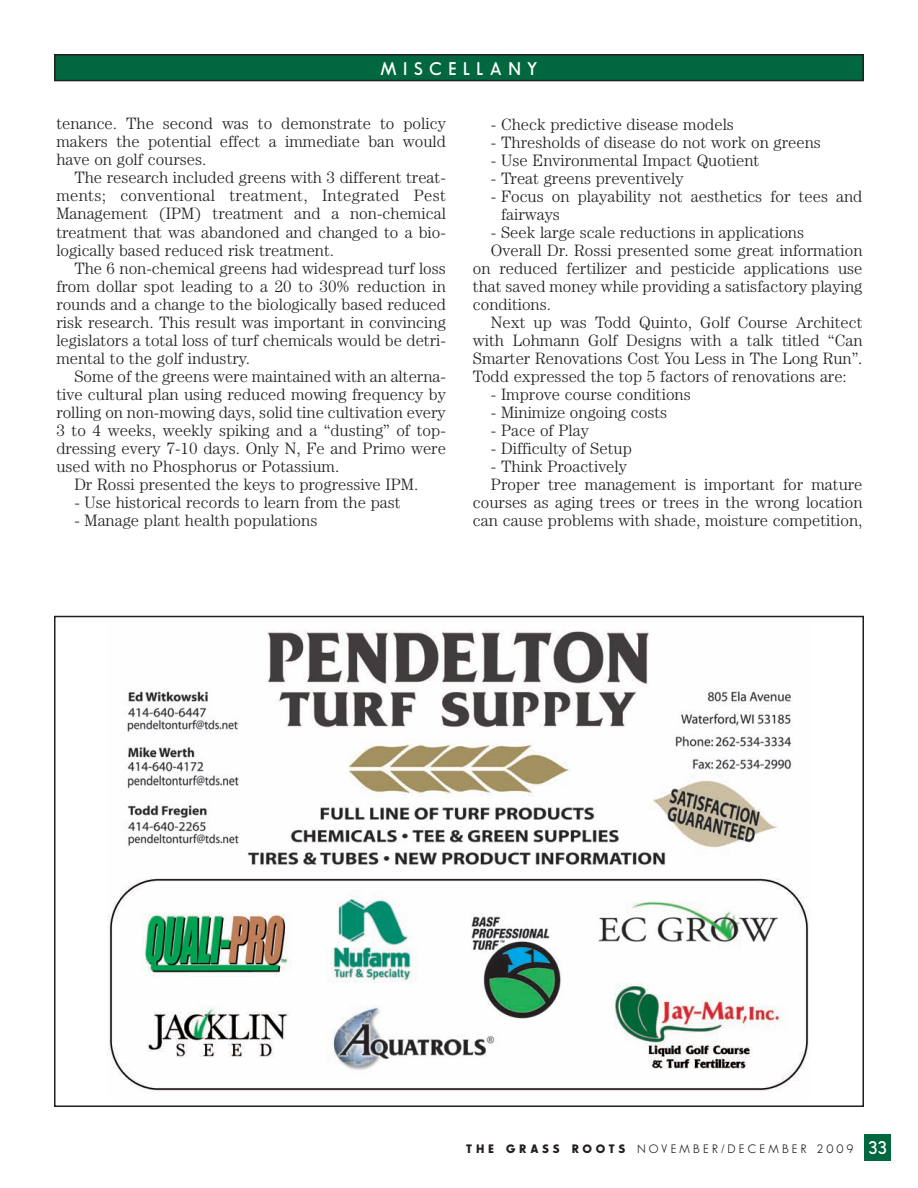
<style>
.page{position:relative;width:918px;height:1188px;background:#fff}
.page>*{position:absolute;margin:0;border:0;box-sizing:border-box;transform-origin:0 0}
.t1{font:600 18px "Sans Serif FLF";letter-spacing:.355em;color:#fff}
.t2{font:300 16.5px/18px "Century";color:#231f20;text-align:justify}
.t3{font:12px "Sans Serif FLF";letter-spacing:.26em;color:#231f20}
.s1{font-weight:700}
.s2{font-weight:600;font-size:18px;color:#fff}
</style>
<div class="page">
<div style="left:55px;top:55px;width:808px;height:26px;background:#00673e"></div>
<div style="left:54px;top:54px;width:810px;height:27px;border:2px solid #231f20"></div>
<div style="left:864px;top:1134px;width:27px;height:27px;background:#00673e"></div>
<img style="left:107px;top:630px;width:703px;height:461px">
<p class="t1" style="left:381px;top:58px;width:158px">MISCELLANY</p>
<p class="t2" style="left:56px;top:116px;width:391px">tenance. The second was to demonstrate to policy makers the potential effect a immediate ban would have on golf courses.</p>
<p class="t2" style="left:56px;top:170px;width:391px;text-indent:18px">The research included greens with 3 different treat&shy;ments; conventional treatment, Integrated Pest Management (IPM) treatment and a non-chemical treatment that was abandoned and changed to a bio&shy;logically based reduced risk treatment.</p>
<p class="t2" style="left:56px;top:260px;width:391px;text-indent:18px">The 6 non-chemical greens had widespread turf loss from dollar spot leading to a 20 to 30% reduction in rounds and a change to the biologically based reduced risk research. This result was important in convincing legislators a total loss of turf chemicals would be detri&shy;mental to the golf industry.</p>
<p class="t2" style="left:74px;top:368px;width:373px">Some of the greens were maintained with an alterna-</p>
<p class="t2" style="left:56px;top:386px;width:391px">tive cultural plan using reduced mowing frequency by</p>
<p class="t2" style="left:56px;top:404px;width:391px">rolling on non-mowing days, solid tine cultivation every</p>
<p class="t2" style="left:56px;top:422px;width:391px">3 to 4 weeks, weekly spiking and a “dusting” of top-</p>
<p class="t2" style="left:56px;top:440px;width:391px">dressing every 7-10 days. Only N, Fe and Primo were</p>
<p class="t2" style="left:56px;top:458px;width:284px">used with no Phosphorus or Potassium.</p>
<p class="t2" style="left:74px;top:476px;width:345px">Dr Rossi presented the keys to progressive IPM.</p>
<p class="t2" style="left:74px;top:494px;width:328px">- Use historical records to learn from the past</p>
<p class="t2" style="left:74px;top:512px;width:245px">- Manage plant health populations</p>
<p class="t2" style="left:491px;top:116px;width:245px">- Check predictive disease models</p>
<p class="t2" style="left:491px;top:134px;width:331px">- Thresholds of disease do not work on greens</p>
<p class="t2" style="left:491px;top:152px;width:270px">- Use Environmental Impact Quotient</p>
<p class="t2" style="left:491px;top:170px;width:194px">- Treat greens preventively</p>
<p class="t2" style="left:501px;top:188px;width:363px;text-indent:-10px">- Focus on playability not aesthetics for tees and fairways</p>
<p class="t2" style="left:491px;top:224px;width:315px">- Seek large scale reductions in applications</p>
<p class="t2" style="left:491px;top:242px;width:373px">Overall Dr. Rossi presented some great information</p>
<p class="t2" style="left:473px;top:260px;width:391px">on reduced fertilizer and pesticide applications use</p>
<p class="t2" style="left:473px;top:278px;width:391px">that saved money while providing a satisfactory playing</p>
<p class="t2" style="left:473px;top:296px;width:80px">conditions.</p>
<p class="t2" style="left:491px;top:314px;width:373px">Next up was Todd Quinto, Golf Course Architect</p>
<p class="t2" style="left:473px;top:332px;width:391px">with Lohmann Golf Designs with a talk titled “Can</p>
<p class="t2" style="left:473px;top:350px;width:391px">Smarter Renovations Cost You Less in The Long Run”.</p>
<p class="t2" style="left:473px;top:368px;width:376px">Todd expressed the top 5 factors of renovations are:</p>
<p class="t2" style="left:491px;top:386px;width:201px">- Improve course conditions</p>
<p class="t2" style="left:491px;top:404px;width:178px">- Minimize ongoing costs</p>
<p class="t2" style="left:491px;top:422px;width:100px">- Pace of Play</p>
<p class="t2" style="left:491px;top:440px;width:142px">- Difficulty of Setup</p>
<p class="t2" style="left:491px;top:458px;width:138px">- Think Proactively</p>
<p class="t2" style="left:491px;top:476px;width:373px">Proper tree management is important for mature</p>
<p class="t2" style="left:473px;top:494px;width:391px">courses as aging trees or trees in the wrong location</p>
<p class="t2" style="left:473px;top:512px;width:391px">can cause problems with shade, moisture competition,</p>
<p class="t3" style="left:466px;top:1142px;width:423px"><span class="s1">THE GRASS ROOTS</span> NOVEMBER/DECEMBER 2009 <span class="s2">33</span></p>
</div>
